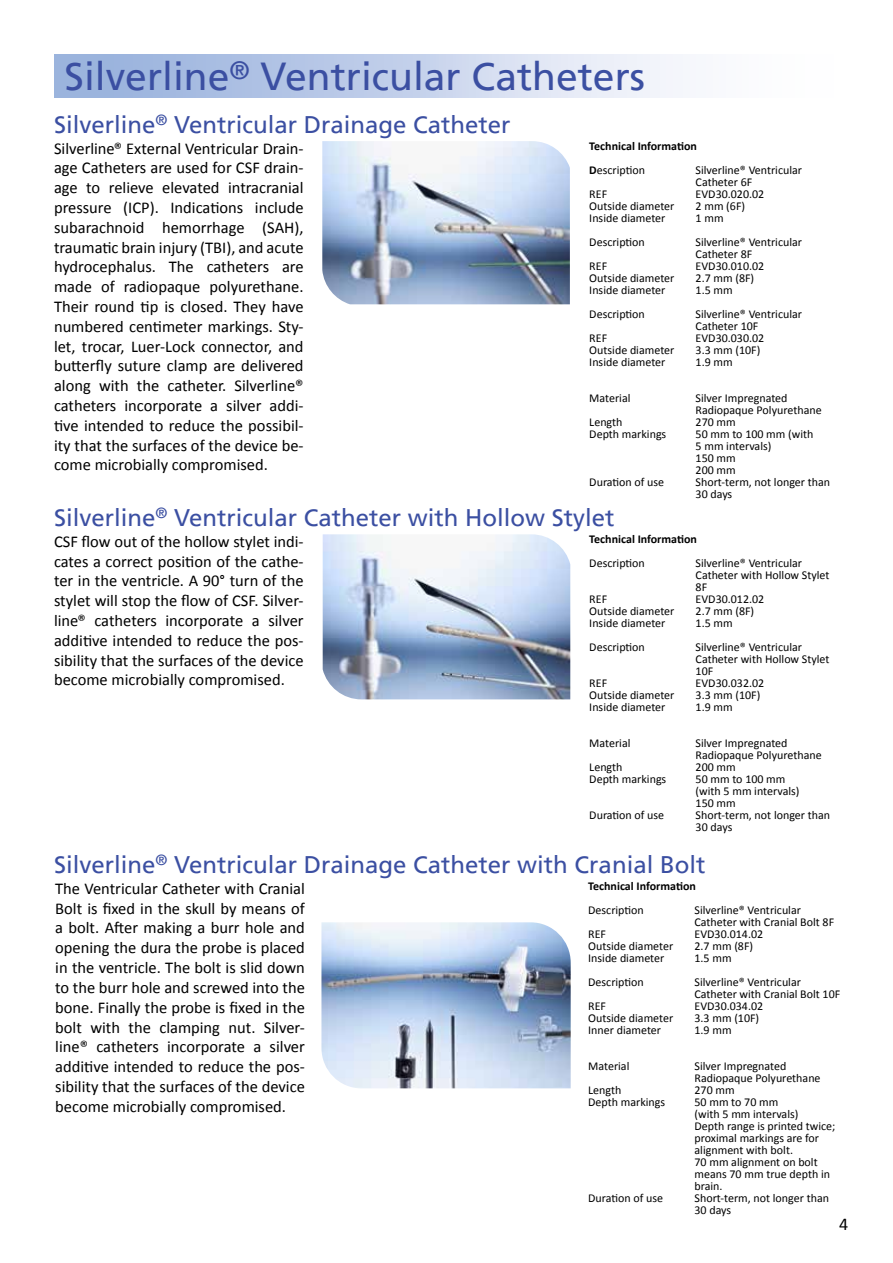
<style>
.page{position:relative;width:893px;height:1263px;background:#fff}
.page>*{position:absolute;margin:0;border:0;box-sizing:border-box;transform-origin:0 0}
.t1{font:39px "Frutiger LT";color:#3b4fa2}
.t2{font:24px "Frutiger LT";color:#3b4fa2}
.t3{font:18px "Calibri";color:#000}
.t4{font:16.5px/19.8px "Calibri";color:#000;text-align:justify}
.t5{font:12px/12px "Calibri";color:#000}
.t6{font:700 12px/24px "Calibri";color:#000}
.s1{font-weight:400}
</style>
<div class="page">
<div style="left:54px;top:54px;width:839px;height:44px;background:linear-gradient(to right,#94addb,#fff)"></div>
<img style="left:323px;top:534px;width:247px;height:165px">
<svg style="left:349px;top:304px;width:221px;height:1px"></svg>
<img style="left:322px;top:141px;width:248px;height:163px">
<img style="left:321px;top:922px;width:250px;height:166px">
<h1 class="t1" style="left:65px;top:53px;width:582px">Silverline<sup>®</sup> Ventricular Catheters</h1>
<h2 class="t2" style="left:54px;top:110px;width:458px">Silverline<sup>®</sup> Ventricular Drainage Catheter</h2>
<p class="t4" style="left:54px;top:138px;width:251px">Silverline® External Ventricular Drain&shy;age Catheters are used for CSF drain&shy;age to relieve elevated intracranial pressure (ICP). Indications include subarachnoid hemorrhage (SAH), traumatic brain injury (TBI), and acute hydrocephalus. The catheters are made of radiopaque polyurethane.<br>Their round tip is closed. They have numbered centimeter markings. Sty&shy;let, trocar, Luer-Lock connector, and butterfly suture clamp are delivered along with the catheter. Silverline® catheters incorporate a silver addi&shy;tive intended to reduce the possibil&shy;ity that the surfaces of the device be&shy;come microbially compromised.</p>
<p class="t6" style="left:589px;top:134px;width:109px">Technical Information<br>D<span class="s1">escription</span></p>
<p class="t5" style="left:696px;top:164px;width:108px">Silverline® Ventricular<br>Catheter 6F</p>
<p class="t5" style="left:589px;top:188px;width:19px">REF</p>
<p class="t5" style="left:696px;top:188px;width:70px">EVD30.020.02</p>
<p class="t5" style="left:589px;top:200px;width:87px">Outside diameter</p>
<p class="t5" style="left:696px;top:200px;width:51px">2 mm (6F)</p>
<p class="t5" style="left:589px;top:212px;width:78px">Inside diameter</p>
<p class="t5" style="left:696px;top:212px;width:29px">1 mm</p>
<p class="t5" style="left:589px;top:236px;width:57px">Description</p>
<p class="t5" style="left:696px;top:236px;width:108px">Silverline® Ventricular<br>Catheter 8F</p>
<p class="t5" style="left:589px;top:260px;width:19px">REF</p>
<p class="t5" style="left:696px;top:260px;width:70px">EVD30.010.02</p>
<p class="t5" style="left:589px;top:272px;width:87px">Outside diameter</p>
<p class="t5" style="left:696px;top:272px;width:60px">2.7 mm (8F)</p>
<p class="t5" style="left:589px;top:284px;width:78px">Inside diameter</p>
<p class="t5" style="left:696px;top:284px;width:39px">1.5 mm</p>
<p class="t5" style="left:589px;top:308px;width:57px">Description</p>
<p class="t5" style="left:696px;top:308px;width:108px">Silverline® Ventricular<br>Catheter 10F</p>
<p class="t5" style="left:589px;top:332px;width:19px">REF</p>
<p class="t5" style="left:696px;top:332px;width:70px">EVD30.030.02</p>
<p class="t5" style="left:589px;top:344px;width:87px">Outside diameter</p>
<p class="t5" style="left:696px;top:344px;width:66px">3.3 mm (10F)</p>
<p class="t5" style="left:589px;top:356px;width:78px">Inside diameter</p>
<p class="t5" style="left:696px;top:356px;width:39px">1.9 mm</p>
<p class="t5" style="left:589px;top:392px;width:43px">Material</p>
<p class="t5" style="left:696px;top:392px;width:128px">Silver Impregnated<br>Radiopaque Polyurethane</p>
<p class="t5" style="left:589px;top:416px;width:35px">Length</p>
<p class="t5" style="left:696px;top:416px;width:42px">270 mm</p>
<p class="t5" style="left:589px;top:428px;width:79px">Depth markings</p>
<p class="t5" style="left:696px;top:428px;width:119px">50 mm to 100 mm (with<br>5 mm intervals)<br>150 mm<br>200 mm</p>
<p class="t5" style="left:589px;top:476px;width:76px">Duration of use</p>
<p class="t5" style="left:696px;top:476px;width:136px">Short-term, not longer than<br>30 days</p>
<h2 class="t2" style="left:54px;top:503px;width:562px">Silverline<sup>®</sup> Ventricular Catheter with Hollow Stylet</h2>
<p class="t4" style="left:54px;top:531px;width:251px">CSF flow out of the hollow stylet indi&shy;cates a correct position of the cathe&shy;ter in the ventricle. A 90° turn of the stylet will stop the flow of CSF. Silver&shy;line® catheters incorporate a silver additive intended to reduce the pos&shy;sibility that the surfaces of the device become microbially compromised.</p>
<p class="t6" style="left:589px;top:527px;width:109px">Technical Information</p>
<p class="t5" style="left:589px;top:557px;width:57px">Description</p>
<p class="t5" style="left:696px;top:557px;width:135px">Silverline® Ventricular<br>Catheter with Hollow Stylet<br>8F</p>
<p class="t5" style="left:589px;top:593px;width:19px">REF</p>
<p class="t5" style="left:696px;top:593px;width:70px">EVD30.012.02</p>
<p class="t5" style="left:589px;top:605px;width:87px">Outside diameter</p>
<p class="t5" style="left:696px;top:605px;width:60px">2.7 mm (8F)</p>
<p class="t5" style="left:589px;top:617px;width:78px">Inside diameter</p>
<p class="t5" style="left:696px;top:617px;width:39px">1.5 mm</p>
<p class="t5" style="left:589px;top:641px;width:57px">Description</p>
<p class="t5" style="left:696px;top:641px;width:135px">Silverline® Ventricular<br>Catheter with Hollow Stylet<br>10F</p>
<p class="t5" style="left:589px;top:677px;width:19px">REF</p>
<p class="t5" style="left:696px;top:677px;width:70px">EVD30.032.02</p>
<p class="t5" style="left:589px;top:689px;width:87px">Outside diameter</p>
<p class="t5" style="left:696px;top:689px;width:66px">3.3 mm (10F)</p>
<p class="t5" style="left:589px;top:701px;width:78px">Inside diameter</p>
<p class="t5" style="left:696px;top:701px;width:39px">1.9 mm</p>
<p class="t5" style="left:589px;top:737px;width:43px">Material</p>
<p class="t5" style="left:696px;top:737px;width:128px">Silver Impregnated<br>Radiopaque Polyurethane</p>
<p class="t5" style="left:589px;top:761px;width:35px">Length</p>
<p class="t5" style="left:696px;top:761px;width:42px">200 mm</p>
<p class="t5" style="left:589px;top:773px;width:79px">Depth markings</p>
<p class="t5" style="left:696px;top:773px;width:105px">50 mm to 100 mm (with 5 mm intervals)<br>150 mm</p>
<p class="t5" style="left:589px;top:809px;width:76px">Duration of use</p>
<p class="t5" style="left:696px;top:809px;width:136px">Short-term, not longer than<br>30 days</p>
<h2 class="t2" style="left:54px;top:850px;width:653px">Silverline<sup>®</sup> Ventricular Drainage Catheter with Cranial Bolt</h2>
<p class="t4" style="left:55px;top:878px;width:251px">The Ventricular Catheter with Cranial Bolt is fixed in the skull by means of a bolt. After making a burr hole and opening the dura the probe is placed in the ventricle. The bolt is slid down to the burr hole and screwed into the bone. Finally the probe is fixed in the bolt with the clamping nut. Silver&shy;line® catheters incorporate a silver additive intended to reduce the pos&shy;sibility that the surfaces of the device become microbially compromised.</p>
<p class="t6" style="left:588px;top:874px;width:109px">Technical Information</p>
<p class="t5" style="left:588px;top:904px;width:57px">Description</p>
<p class="t5" style="left:694px;top:904px;width:141px">Silverline® Ventricular<br>Catheter with Cranial Bolt 8F</p>
<p class="t5" style="left:588px;top:928px;width:19px">REF</p>
<p class="t5" style="left:694px;top:928px;width:70px">EVD30.014.02</p>
<p class="t5" style="left:588px;top:940px;width:87px">Outside diameter</p>
<p class="t5" style="left:694px;top:940px;width:60px">2.7 mm (8F)</p>
<p class="t5" style="left:588px;top:952px;width:78px">Inside diameter</p>
<p class="t5" style="left:694px;top:952px;width:39px">1.5 mm</p>
<p class="t5" style="left:588px;top:976px;width:57px">Description</p>
<p class="t5" style="left:694px;top:976px;width:147px">Silverline® Ventricular<br>Catheter with Cranial Bolt 10F</p>
<p class="t5" style="left:588px;top:1000px;width:19px">REF</p>
<p class="t5" style="left:694px;top:1000px;width:70px">EVD30.034.02</p>
<p class="t5" style="left:588px;top:1012px;width:87px">Outside diameter</p>
<p class="t5" style="left:694px;top:1012px;width:66px">3.3 mm (10F)</p>
<p class="t5" style="left:588px;top:1024px;width:74px">Inner diameter</p>
<p class="t5" style="left:694px;top:1024px;width:39px">1.9 mm</p>
<p class="t5" style="left:588px;top:1060px;width:43px">Material</p>
<p class="t5" style="left:694px;top:1060px;width:128px">Silver Impregnated<br>Radiopaque Polyurethane</p>
<p class="t5" style="left:588px;top:1084px;width:35px">Length</p>
<p class="t5" style="left:694px;top:1084px;width:42px">270 mm</p>
<p class="t5" style="left:588px;top:1096px;width:79px">Depth markings</p>
<p class="t5" style="left:694px;top:1096px;width:142px">50 mm to 70 mm<br>(with 5 mm intervals)<br>Depth range is printed twice; proximal markings are for alignment with bolt.<br>70 mm alignment on bolt means 70 mm true depth in brain.</p>
<p class="t5" style="left:588px;top:1192px;width:76px">Duration of use</p>
<p class="t5" style="left:694px;top:1192px;width:136px">Short-term, not longer than<br>30 days</p>
<h3 class="t3" style="left:839px;top:1213px;width:11px">4</h3>
</div>
